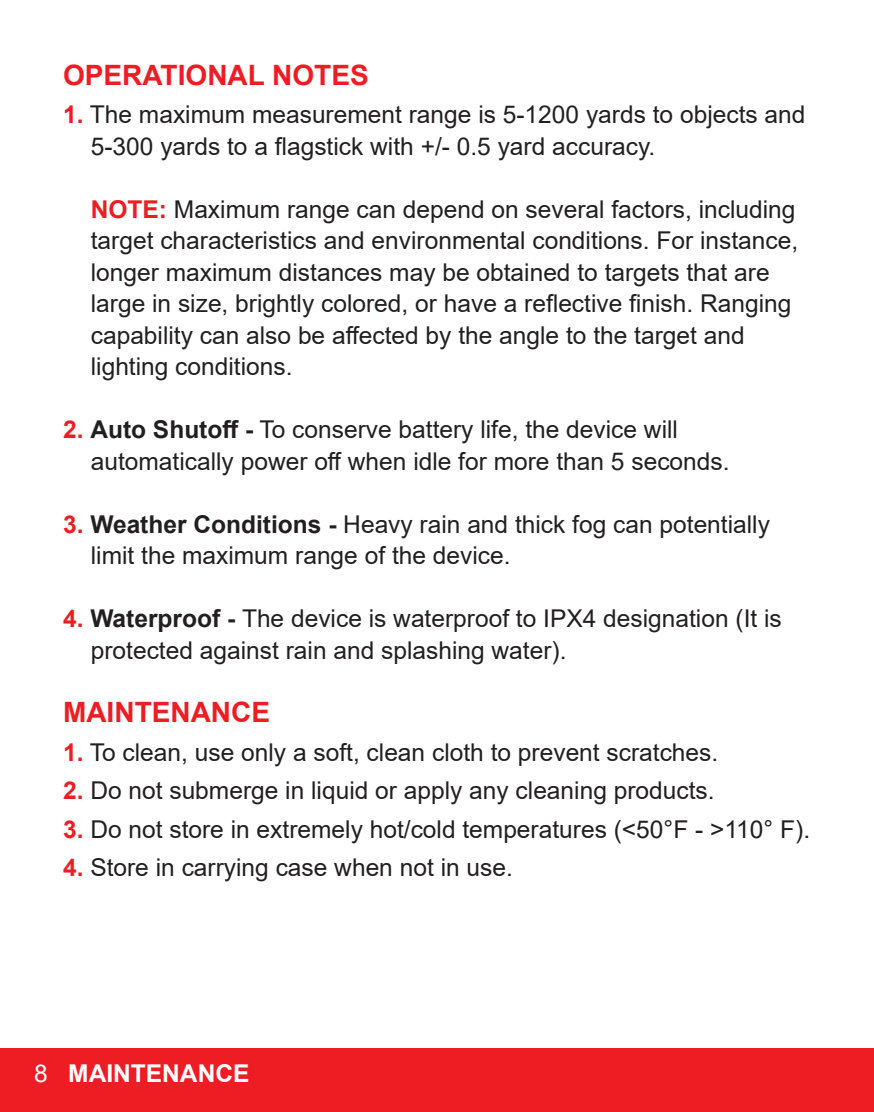
<style>
.page{position:relative;width:874px;height:1112px;background:#fff}
.page>*{position:absolute;margin:0;border:0;box-sizing:border-box;transform-origin:0 0}
.t1{font:700 28px "Arial";color:#ee1d23}
.t2{font:24.5px/31.5px "Arial";color:#231f20}
.t3{font:700 24.5px "Arial";color:#fff}
.s1{font-weight:700;color:#ee1d23}
.s2{font-weight:700}
.s3{font-weight:400}
</style>
<div class="page">
<div style="left:0;top:1047px;width:873px;height:64px;background:#ee1d23"></div>
<p class="t1" style="left:63px;top:55px;width:307px">OPERATIONAL NOTES</p>
<p class="t2" style="left:63px;top:98px;width:743px"><span class="s1">1.</span> The maximum measurement range is 5-1200 yards to objects and</p>
<p class="t2" style="left:91px;top:130px;width:565px">5-300 yards to a flagstick with +/- 0.5 yard accuracy.</p>
<p class="t2" style="left:91px;top:193px;width:705px"><span class="s1">NOTE:</span> Maximum range can depend on several factors, including</p>
<p class="t2" style="left:91px;top:224px;width:708px">target characteristics and environmental conditions. For instance, longer maximum distances may be obtained to targets that are large in size, brightly colored, or have a reflective finish. Ranging capability can also be affected by the angle to the target and lighting conditions.</p>
<p class="t2" style="left:63px;top:413px;width:616px"><span class="s1">2.</span> <span class="s2">Auto Shutoff -</span> To conserve battery life, the device will</p>
<p class="t2" style="left:91px;top:445px;width:640px">automatically power off when idle for more than 5 seconds.</p>
<p class="t2" style="left:63px;top:508px;width:708px"><span class="s1">3.</span> <span class="s2">Weather Conditions -</span> Heavy rain and thick fog can potentially</p>
<p class="t2" style="left:91px;top:539px;width:421px">limit the maximum range of the device.</p>
<p class="t2" style="left:63px;top:602px;width:720px"><span class="s1">4.</span> <span class="s2">Waterproof -</span> The device is waterproof to IPX4 designation (It is</p>
<p class="t2" style="left:91px;top:634px;width:477px">protected against rain and splashing water).</p>
<p class="t1" style="left:63px;top:692px;width:208px">MAINTENANCE</p>
<p class="t2" style="left:63px;top:735px;width:656px"><span class="s1">1.</span> To clean, use only a soft, clean cloth to prevent scratches.</p>
<p class="t2" style="left:63px;top:774px;width:652px"><span class="s1">2.</span> Do not submerge in liquid or apply any cleaning products.</p>
<p class="t2" style="left:63px;top:812px;width:748px"><span class="s1">3.</span> Do not store in extremely hot/cold temperatures (&lt;50°F - &gt;110° F).</p>
<p class="t2" style="left:63px;top:851px;width:451px"><span class="s1">4.</span> Store in carrying case when not in use.</p>
<p class="t3" style="left:34px;top:1055px;width:217px"><span class="s3">8</span> MAINTENANCE</p>
</div>
